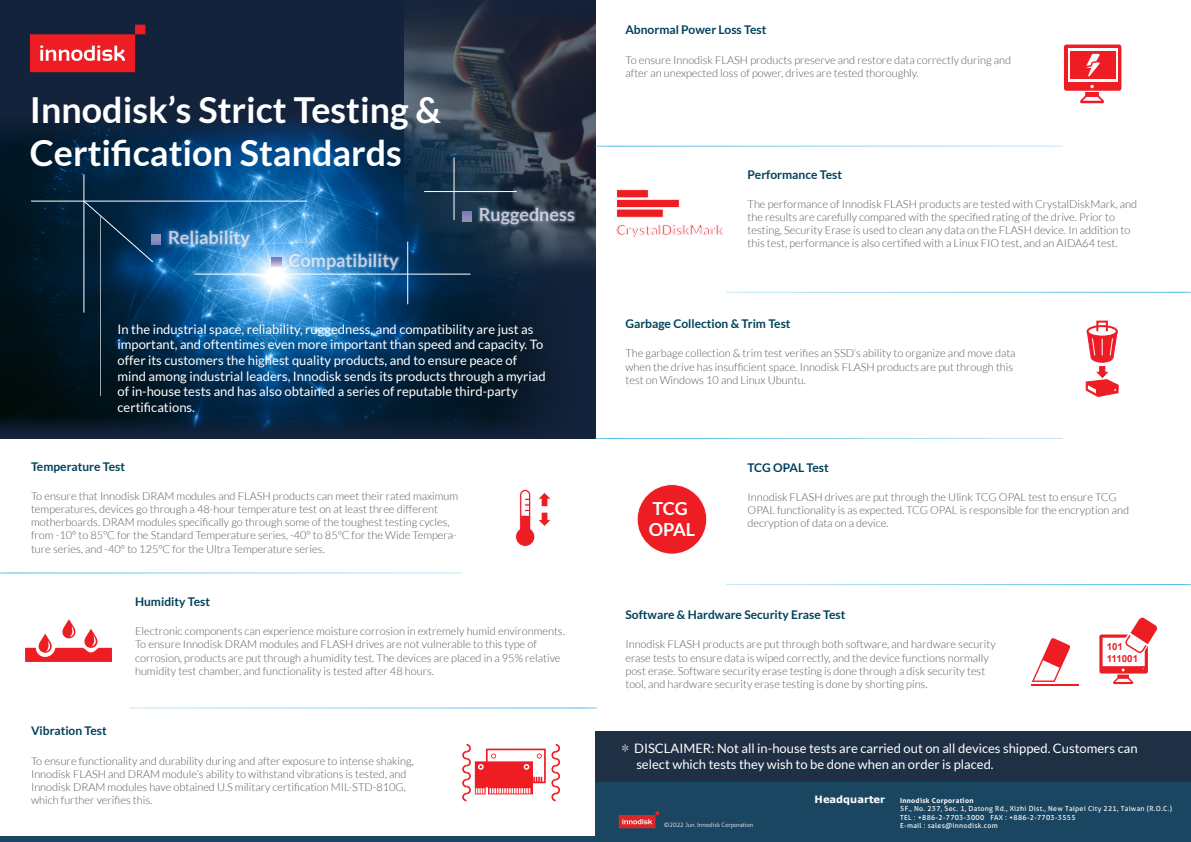
<style>
.page{position:relative;width:1191px;height:842px;background:#fff}
.page>*{position:absolute;margin:0;border:0;box-sizing:border-box;transform-origin:0 0}
.t1{font:700 35.8px/43px "Lato";color:#fff}
.t2{font:700 18px "Lato";color:#f5eff5}
.t3{font:700 18px/21.6px "Lato";color:#fff}
.t4{font:700 14px "Lato";color:#ee1d23}
.t5{font:13px/15.6px "Lato";color:#fff}
.t6{font:700 12px "Lato";color:#00415a}
.t7{font:300 11px/13.2px "Lato";color:#57585a}
.t8{font:700 10px "Verdana";color:#fff}
.t9{font:700 9.7px/11.7px "Arial";color:#ee1d23}
.t10{font:7px/8.4px "Aller";letter-spacing:.04em;color:#fff}
.t11{font:700 7px "Aller";letter-spacing:.04em;color:#fff}
.t12{font:300 6px "Aller";color:#fff}
.s1{font-family:"Adobe Ming Std";font-weight:300;color:#e6d1e3}
</style>
<div class="page">
<div style="left:595px;top:781px;width:596px;height:61px;background:#1b4661"></div>
<div style="left:0;top:837px;width:597px;height:5px;background:#1b4661"></div>
<svg style="left:619px;top:812px;width:40px;height:16px"></svg>
<div style="left:595px;top:731px;width:596px;height:50px;background:#1f3045"></div>
<div style="left:0;top:0;width:595px;height:438px;background:#14233c"></div>
<img style="left:405px;top:0;width:190px;height:262px">
<img style="left:0;top:115px;width:583px;height:316px">
<svg style="left:30px;top:25px;width:115px;height:47px"></svg>
<hr style="left:31px;top:201px;width:276px;height:1px;background:#fff">
<hr style="left:194px;top:274px;width:276px;height:1px;background:#fff">
<hr style="left:84px;top:175px;width:1px;height:138px;background:#fff">
<hr style="left:407px;top:242px;width:1px;height:62px;background:#fff">
<hr style="left:101px;top:216px;width:1px;height:180px;background:#fff">
<hr style="left:424px;top:191px;width:93px;height:1px;background:#fff">
<hr style="left:454px;top:157px;width:1px;height:63px;background:#fff">
<img style="left:164px;top:224px;width:91px;height:29px">
<img style="left:166px;top:227px;width:86px;height:22px">
<svg style="left:83px;top:201px;width:78px;height:61px;background:#0f3453"></svg>
<img style="left:477px;top:226px;width:100px;height:2px">
<img style="left:477px;top:204px;width:100px;height:22px">
<svg style="left:462px;top:212px;width:9px;height:9px"></svg>
<img style="left:286px;top:249px;width:116px;height:24px">
<img style="left:287px;top:249px;width:114px;height:23px">
<svg style="left:272px;top:257px;width:9px;height:10px"></svg>
<svg style="left:515px;top:489px;width:36px;height:57px"></svg>
<svg style="left:462px;top:744px;width:98px;height:57px"></svg>
<div style="left:616px;top:190px;width:32px;height:8px;background:#ee1d23"></div>
<div style="left:616px;top:209px;width:47px;height:8px;background:#ee1d23"></div>
<div style="left:616px;top:199px;width:63px;height:9px;background:#ee1d23;border:1px solid #faf9fa"></div>
<svg style="left:1087px;top:326px;width:29px;height:11px"></svg>
<div style="left:1086px;top:325px;width:31px;height:13px;border:2px solid #ee1d23;border-radius:50%"></div>
<div style="left:1096px;top:321px;width:11px;height:11px;border:2px solid #ee1d23"></div>
<svg style="left:1085px;top:330px;width:34px;height:67px"></svg>
<div style="left:637px;top:484px;width:69px;height:70px;background:#ee1d23;border-radius:50%"></div>
<div style="left:637px;top:484px;width:70px;height:70px;border:1px solid #fefafa;border-radius:50%"></div>
<svg style="left:1032px;top:638px;width:38px;height:44px"></svg>
<hr style="left:1031px;top:684px;width:48px;height:1px;background:#ee1d23">
<svg style="left:1099px;top:617px;width:58px;height:67px"></svg>
<svg style="left:25px;top:619px;width:87px;height:43px"></svg>
<svg style="left:1064px;top:45px;width:57px;height:58px"></svg>
<h1 class="t1" style="left:30px;top:88px;width:413px">Innodisk’s Strict Testing &amp;<br>Certification Standards</h1>
<h2 class="t2" style="left:168px;top:227px;width:84px">Reliability</h2>
<h2 class="t2" style="left:288px;top:250px;width:112px">Compatibility</h2>
<h2 class="t2" style="left:479px;top:204px;width:98px">Ruggedness</h2>
<p class="t5" style="left:118px;top:321px;width:430px">In the industrial space, reliability, ruggedness, and compatibility are just as important, and oftentimes even more important than speed and capacity. To offer its customers the highest quality products, and to ensure peace of mind among industrial leaders, Innodisk sends its products through a myriad of in-house tests and has also obtained a series of reputable third-party certifications.</p>
<p class="t6" style="left:31px;top:459px;width:95px">Temperature Test</p>
<p class="t7" style="left:31px;top:489px;width:429px">To ensure that Innodisk DRAM modules and FLASH products can meet their rated maximum temperatures, devices go through a 48-hour temperature test on at least three different motherboards. DRAM modules specifically go through some of the toughest testing cycles, from -10º to 85°C for the Standard Temperature series, -40° to 85°C for the Wide Tempera&shy;ture series, and -40° to 125°C for the Ultra Temperature series.</p>
<p class="t6" style="left:135px;top:595px;width:76px">Humidity Test</p>
<p class="t6" style="left:31px;top:724px;width:77px">Vibration Test</p>
<p class="t7" style="left:135px;top:625px;width:431px">Electronic components can experience moisture corrosion in extremely humid environments.<br>To ensure Innodisk DRAM modules and FLASH drives are not vulnerable to this type of corrosion, products are put through a humidity test. The devices are placed in a 95% relative humidity test chamber, and functionality is tested after 48 hours.</p>
<p class="t7" style="left:31px;top:754px;width:384px">To ensure functionality and durability during and after exposure to intense shaking, Innodisk FLASH and DRAM module’s ability to withstand vibrations is tested, and Innodisk DRAM modules have obtained U.S military certification MIL-STD-810G, which further verifies this.</p>
<p class="t6" style="left:625px;top:23px;width:142px">Abnormal Power Loss Test</p>
<p class="t7" style="left:625px;top:53px;width:387px">To ensure Innodisk FLASH products preserve and restore data correctly during and after an unexpected loss of power, drives are tested thoroughly.</p>
<p class="t4" style="left:616px;top:222px;width:109px">CrystalDiskMark</p>
<p class="t6" style="left:747px;top:167px;width:96px">Performance Test</p>
<p class="t7" style="left:747px;top:197px;width:391px">The performance of Innodisk FLASH products are tested with CrystalDiskMark, and the results are carefully compared with the specified rating of the drive. Prior to testing, Security Erase is used to clean any data on the FLASH device. In addition to this test, performance is also certified with a Linux FIO test, and an AIDA64 test.</p>
<p class="t6" style="left:625px;top:317px;width:167px">Garbage Collection &amp; Trim Test</p>
<p class="t7" style="left:625px;top:347px;width:392px">The garbage collection &amp; trim test verifies an SSD’s ability to organize and move data when the drive has insufficient space. Innodisk FLASH products are put through this test on Windows 10 and Linux Ubuntu.</p>
<h2 class="t3" style="left:649px;top:497px;width:48px">TCG<br>OPAL</h2>
<p class="t6" style="left:747px;top:460px;width:83px">TCG OPAL Test</p>
<p class="t7" style="left:747px;top:490px;width:383px">Innodisk FLASH drives are put through the Ulink TCG OPAL test to ensure TCG<br>OPAL functionality is as expected. TCG OPAL is responsible for the encryption and decryption of data on a device.</p>
<p class="t6" style="left:625px;top:608px;width:221px">Software &amp; Hardware Security Erase Test</p>
<p class="t7" style="left:625px;top:638px;width:372px">Innodisk FLASH products are put through both software, and hardware security erase tests to ensure data is wiped correctly, and the device functions normally post erase. Software security erase testing is done through a disk security test tool, and hardware security erase testing is done by shorting pins.</p>
<p class="t9" style="left:1106px;top:641px;width:33px">101<br>111001</p>
<p class="t5" style="left:636px;top:740px;width:503px;text-indent:-18px"><span class="s1">＊</span> DISCLAIMER: Not all in-house tests are carried out on all devices shipped. Customers can select which tests they wish to be done when an order is placed.</p>
<p class="t12" style="left:664px;top:821px;width:91px">©2022 Jun. Innodisk Corporation</p>
<p class="t8" style="left:814px;top:792px;width:72px">Headquarter</p>
<p class="t11" style="left:900px;top:796px;width:75px">Innodisk Corporation</p>
<p class="t10" style="left:900px;top:804px;width:273px">5F., No. 237, Sec. 1, Datong Rd., Xizhi Dist., New Taipei City 221, Taiwan (R.O.C.)<br>TEL : +886-2-7703-3000 FAX : +886-2-7703-3555<br>E-mail : sales@innodisk.com</p>
</div>
